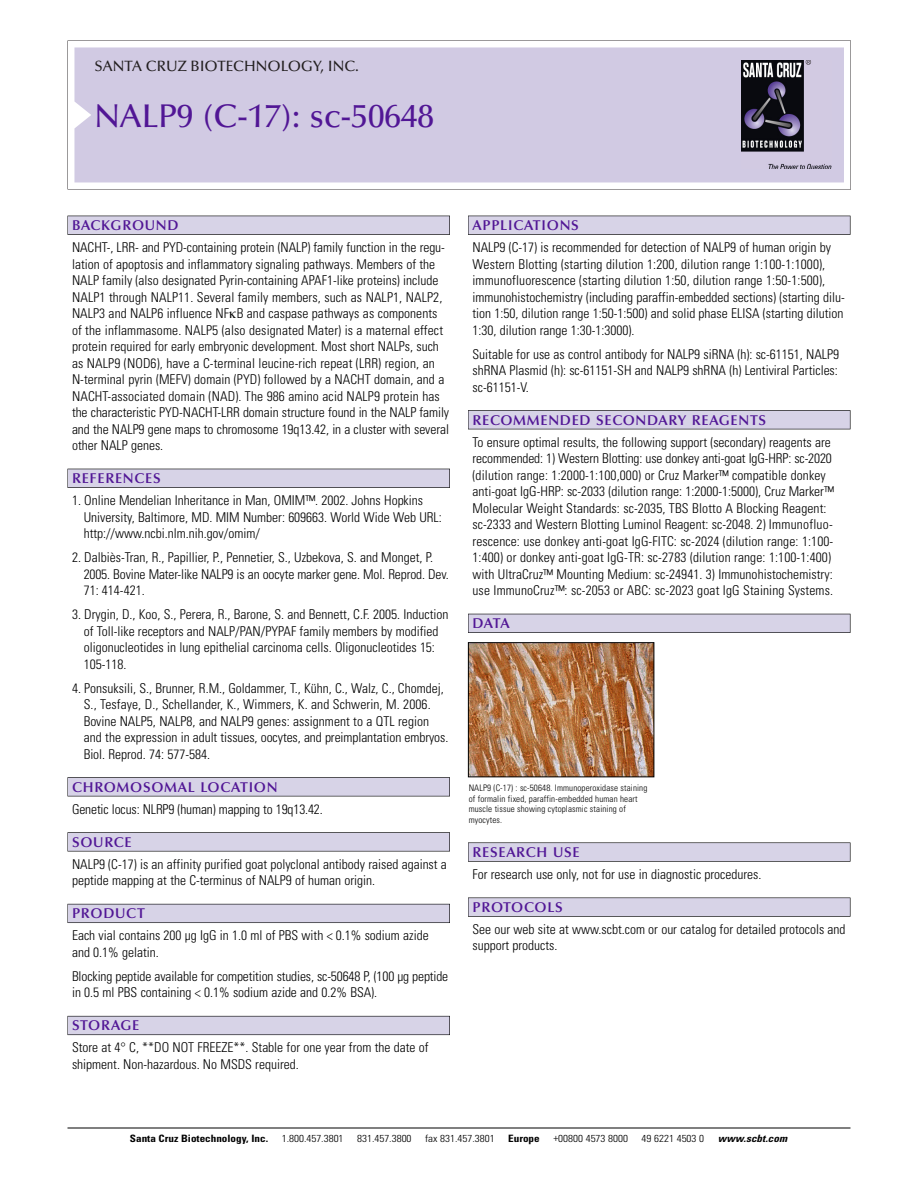
<style>
.page{position:relative;width:918px;height:1188px;background:#fff}
.page>*{position:absolute;margin:0;border:0;box-sizing:border-box;transform-origin:0 0}
.t1{font:500 33px "Optima";color:#511695}
.t2{font:500 15px "Optima";color:#231f20}
.t3{font:600 14.25px "Optima";letter-spacing:.05em;color:#511695}
.t4{font:300 condensed 13.5px/16.5px "Univers";color:#000}
.t5{font:300 condensed 10.2px "Univers";color:#000;scale:1.1 1}
.t6{font:700 condensed 10.2px "Univers";color:#000;scale:1.1 1}
.t7{font:italic 700 condensed 10.2px "Univers";letter-spacing:.005em;color:#000;scale:1.1 1}
.t8{font:300 condensed 9px/10.5px "Univers";letter-spacing:.015em;color:#000}
</style>
<div class="page">
<svg style="left:68px;top:40px;width:783px;height:149px"></svg>
<div style="left:74px;top:47px;width:770px;height:135px;background:#d1cae3"></div>
<img style="left:741px;top:60px;width:90px;height:108px">
<div style="left:68px;top:216px;width:382px;height:19px;background:#525155"></div>
<div style="left:68px;top:216px;width:381px;height:18px;background:#d7d3e7"></div>
<div style="left:68px;top:469px;width:382px;height:19px;background:#515055"></div>
<div style="left:68px;top:469px;width:381px;height:18px;background:#d7d3e7"></div>
<div style="left:68px;top:777px;width:382px;height:19px;background:#545357"></div>
<div style="left:68px;top:778px;width:381px;height:18px;background:#d7d3e7"></div>
<div style="left:68px;top:832px;width:382px;height:19px;background:#575759"></div>
<div style="left:68px;top:833px;width:381px;height:18px;background:#d7d3e7"></div>
<div style="left:68px;top:904px;width:382px;height:19px;background:#5b5a62"></div>
<div style="left:68px;top:904px;width:381px;height:18px;background:#d7d3e7"></div>
<div style="left:68px;top:1016px;width:382px;height:19px;background:#66646e"></div>
<div style="left:68px;top:1016px;width:381px;height:18px;background:#d7d3e7"></div>
<div style="left:468px;top:216px;width:382px;height:19px;background:#525155"></div>
<div style="left:468px;top:216px;width:382px;height:18px;background:#d7d3e7"></div>
<div style="left:468px;top:410px;width:382px;height:19px;background:#525155"></div>
<div style="left:468px;top:411px;width:382px;height:18px;background:#d7d3e7"></div>
<div style="left:468px;top:614px;width:382px;height:19px;background:#525158"></div>
<div style="left:468px;top:614px;width:382px;height:18px;background:#d7d3e7"></div>
<svg style="left:468px;top:842px;width:382px;height:20px"></svg>
<div style="left:468px;top:843px;width:382px;height:18px;background:#d7d3e7"></div>
<div style="left:468px;top:898px;width:382px;height:19px;background:#575759"></div>
<div style="left:468px;top:898px;width:382px;height:18px;background:#d7d3e7"></div>
<hr style="left:68px;top:1128px;width:782px;height:1px;background:#000">
<img style="left:470px;top:644px;width:182px;height:131px">
<div style="left:468px;top:642px;width:186px;height:135px;border:1px solid #000"></div>
<p class="t2" style="left:94px;top:61px;width:266px">SANTA CRUZ BIOTECHNOLOGY, INC.</p>
<h1 class="t1" style="left:94px;top:103px;width:341px">NALP9 (C-17): sc-50648</h1>
<p class="t3" style="left:72px;top:219px;width:108px">BACKGROUND</p>
<p class="t4" style="left:72px;top:240px;width:379px">NACHT-, LRR- and PYD-containing protein (NALP) family function in the regu&shy;lation of apoptosis and inflammatory signaling pathways. Members of the NALP family (also designated Pyrin-containing APAF1-like proteins) include NALP1 through NALP11. Several family members, such as NALP1, NALP2, NALP3 and NALP6 influence NF B and caspase pathways as components of the inflammasome. NALP5 (also designated Mater) is a maternal effect protein required for early embryonic development. Most short NALPs, such as NALP9 (NOD6), have a C-terminal leucine-rich repeat (LRR) region, an N-terminal pyrin (MEFV) domain (PYD) followed by a NACHT domain, and a NACHT-associated domain (NAD). The 986 amino acid NALP9 protein has the characteristic PYD-NACHT-LRR domain structure found in the NALP family and the NALP9 gene maps to chromosome 19q13.42, in a cluster with several other NALP genes.</p>
<p class="t3" style="left:72px;top:473px;width:90px">REFERENCES</p>
<p class="t4" style="left:84px;top:493px;width:360px;text-indent:-12px">1. Online Mendelian Inheritance in Man, OMIM™. 2002. Johns Hopkins<br>University, Baltimore, MD. MIM Number: 609663. World Wide Web URL: http://www.ncbi.nlm.nih.gov/omim/</p>
<p class="t4" style="left:84px;top:550px;width:367px;text-indent:-12px">2. Dalbiès-Tran, R., Papillier, P., Pennetier, S., Uzbekova, S. and Monget, P.<br>2005. Bovine Mater-like NALP9 is an oocyte marker gene. Mol. Reprod. Dev.<br>71: 414-421.</p>
<p class="t4" style="left:84px;top:607px;width:366px;text-indent:-12px">3. Drygin, D., Koo, S., Perera, R., Barone, S. and Bennett, C.F. 2005. Induction of Toll-like receptors and NALP/PAN/PYPAF family members by modified oligonucleotides in lung epithelial carcinoma cells. Oligonucleotides 15:<br>105-118.</p>
<p class="t4" style="left:84px;top:681px;width:366px;text-indent:-12px">4. Ponsuksili, S., Brunner, R.M., Goldammer, T., Kühn, C., Walz, C., Chomdej, S., Tesfaye, D., Schellander, K., Wimmers, K. and Schwerin, M. 2006.<br>Bovine NALP5, NALP8, and NALP9 genes: assignment to a QTL region and the expression in adult tissues, oocytes, and preimplantation embryos.<br>Biol. Reprod. 74: 577-584.</p>
<p class="t3" style="left:72px;top:781px;width:207px">CHROMOSOMAL LOCATION</p>
<p class="t4" style="left:72px;top:802px;width:252px">Genetic locus: NLRP9 (human) mapping to 19q13.42.</p>
<p class="t3" style="left:72px;top:836px;width:61px">SOURCE</p>
<p class="t4" style="left:72px;top:857px;width:376px">NALP9 (C-17) is an affinity purified goat polyclonal antibody raised against a peptide mapping at the C-terminus of NALP9 of human origin.</p>
<p class="t3" style="left:72px;top:908px;width:74px">PRODUCT</p>
<p class="t4" style="left:72px;top:928px;width:358px">Each vial contains 200 µg IgG in 1.0 ml of PBS with &lt; 0.1% sodium azide and 0.1% gelatin.</p>
<p class="t4" style="left:72px;top:969px;width:378px">Blocking peptide available for competition studies, sc-50648 P, (100 µg peptide in 0.5 ml PBS containing &lt; 0.1% sodium azide and 0.2% BSA).</p>
<p class="t3" style="left:72px;top:1020px;width:69px">STORAGE</p>
<p class="t4" style="left:72px;top:1040px;width:358px">Store at 4° C, **DO NOT FREEZE**. Stable for one year from the date of shipment. Non-hazardous. No MSDS required.</p>
<p class="t3" style="left:473px;top:219px;width:108px">APPLICATIONS</p>
<p class="t4" style="left:473px;top:240px;width:374px">NALP9 (C-17) is recommended for detection of NALP9 of human origin by Western Blotting (starting dilution 1:200, dilution range 1:100-1:1000), immunofluorescence (starting dilution 1:50, dilution range 1:50-1:500), immunohistochemistry (including paraffin-embedded sections) (starting dilu&shy;tion 1:50, dilution range 1:50-1:500) and solid phase ELISA (starting dilution 1:30, dilution range 1:30-1:3000).</p>
<p class="t4" style="left:473px;top:347px;width:368px;text-align:justify">Suitable for use as control antibody for NALP9 siRNA (h): sc-61151, NALP9 shRNA Plasmid (h): sc-61151-SH and NALP9 shRNA (h) Lentiviral Particles: sc-61151-V.</p>
<p class="t3" style="left:473px;top:414px;width:295px">RECOMMENDED SECONDARY REAGENTS</p>
<p class="t4" style="left:473px;top:435px;width:363px">To ensure optimal results, the following support (secondary) reagents are recommended: 1) Western Blotting: use donkey anti-goat IgG-HRP: sc-2020 (dilution range: 1:2000-1:100,000) or Cruz Marker™ compatible donkey anti-goat IgG-HRP: sc-2033 (dilution range: 1:2000-1:5000), Cruz Marker™ Molecular Weight Standards: sc-2035, TBS Blotto A Blocking Reagent: sc-2333 and Western Blotting Luminol Reagent: sc-2048. 2) Immunofluo&shy;rescence: use donkey anti-goat IgG-FITC: sc-2024 (dilution range: 1:100- 1:400) or donkey anti-goat IgG-TR: sc-2783 (dilution range: 1:100-1:400) with UltraCruz™ Mounting Medium: sc-24941. 3) Immunohistochemistry: use ImmunoCruz™: sc-2053 or ABC: sc-2023 goat IgG Staining Systems.</p>
<p class="t3" style="left:473px;top:618px;width:39px">DATA</p>
<p class="t8" style="left:469px;top:784px;width:180px">NALP9 (C-17) : sc-50648. Immunoperoxidase staining of formalin fixed, paraffin-embedded human heart muscle tissue showing cytoplasmic staining of myocytes.</p>
<p class="t3" style="left:473px;top:846px;width:109px">RESEARCH USE</p>
<p class="t4" style="left:473px;top:867px;width:290px">For research use only, not for use in diagnostic procedures.</p>
<p class="t3" style="left:473px;top:901px;width:92px">PROTOCOLS</p>
<p class="t4" style="left:473px;top:922px;width:375px">See our web site at www.scbt.com or our catalog for detailed protocols and support products.</p>
<p class="t6" style="left:130px;top:1135px;width:127px">Santa Cruz Biotechnology, Inc.</p>
<p class="t5" style="left:282px;top:1135px;width:58px">1.800.457.3801</p>
<p class="t5" style="left:357px;top:1135px;width:51px">831.457.3800</p>
<p class="t5" style="left:425px;top:1135px;width:65px">fax 831.457.3801</p>
<p class="t6" style="left:508px;top:1135px;width:30px">Europe</p>
<p class="t5" style="left:553px;top:1135px;width:69px">+00800 4573 8000</p>
<p class="t5" style="left:642px;top:1135px;width:58px">49 6221 4503 0</p>
<p class="t7" style="left:718px;top:1135px;width:64px">www.scbt.com</p>
</div>
